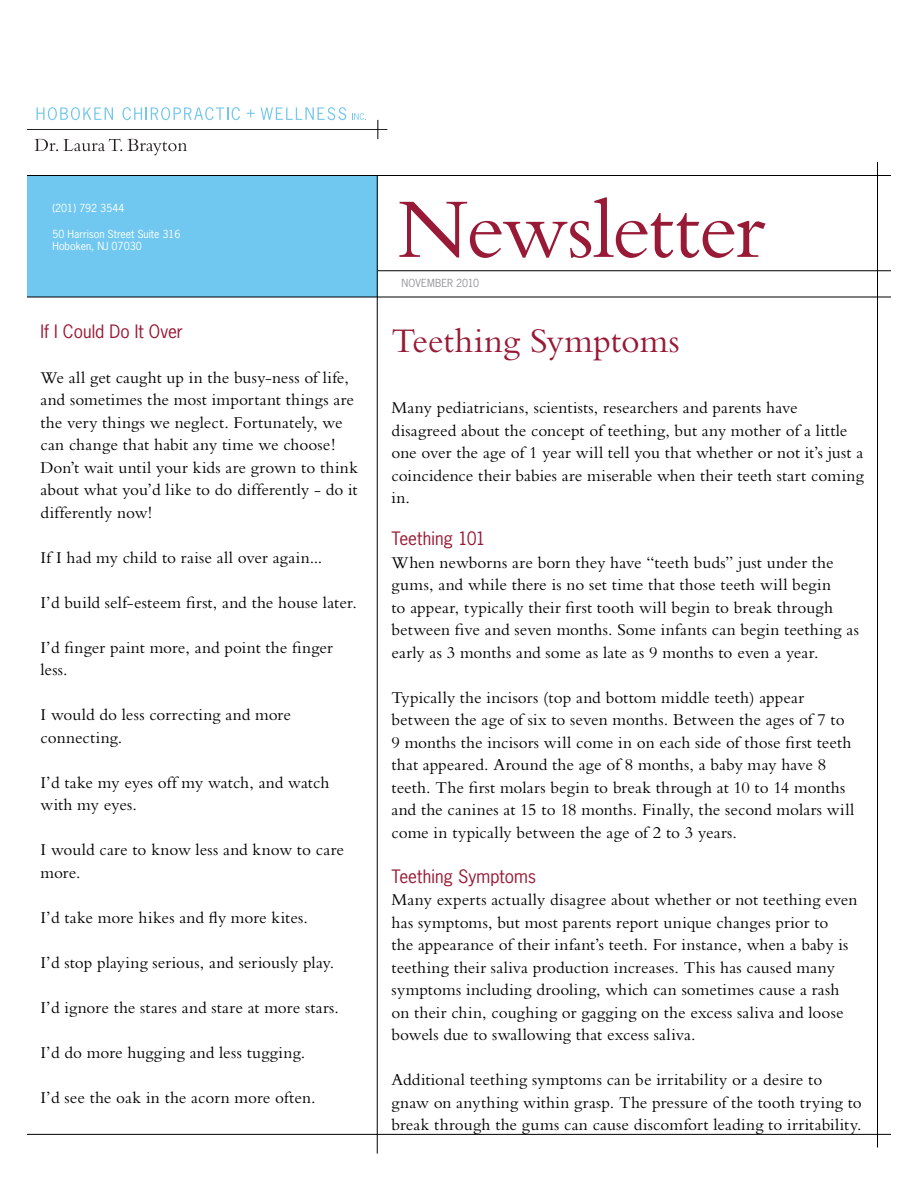
<style>
.page{position:relative;width:918px;height:1188px;background:#fff}
.page>*{position:absolute;margin:0;border:0;box-sizing:border-box;transform-origin:0 0}
.t1{font:88.5px "Bembo";letter-spacing:-.025em;color:#981a36}
.t2{font:36px "Bembo";color:#981a36}
.t3{font:17.4px "News Gothic";letter-spacing:.005em;color:#981a36}
.t4{font:17.4px "News Gothic";letter-spacing:-.025em;color:#981a36}
.t5{font:17.25px/22.5px "Bembo";letter-spacing:.005em;color:#000}
.t6{font:10.5px/12.6px "News Gothic";color:#fff}
.t7{font:10.5px "News Gothic";color:#939598}
</style>
<div class="page">
<div style="left:27px;top:176px;width:351px;height:121px;background:#70c8f1"></div>
<hr style="left:27px;top:175px;width:864px;height:1px;background:#000">
<hr style="left:27px;top:1134px;width:864px;height:1px;background:#000">
<hr style="left:877px;top:162px;width:1px;height:986px;background:#000">
<hr style="left:377px;top:176px;width:1px;height:978px;background:#000">
<hr style="left:27px;top:297px;width:864px;height:1px;background:#000">
<hr style="left:378px;top:270px;width:513px;height:1px;background:#000">
<svg style="left:37px;top:107px;width:76px;height:13px"></svg>
<svg style="left:123px;top:107px;width:117px;height:13px"></svg>
<svg style="left:247px;top:109px;width:8px;height:8px"></svg>
<svg style="left:261px;top:107px;width:85px;height:13px"></svg>
<svg style="left:352px;top:113px;width:14px;height:7px"></svg>
<hr style="left:27px;top:129px;width:360px;height:1px;background:#282220">
<svg style="left:377px;top:120px;width:1px;height:19px"></svg>
<svg style="left:35px;top:139px;width:152px;height:16px"></svg>
<p class="t6" style="left:52px;top:202px;width:73px">(201) 792 3544</p>
<p class="t6" style="left:52px;top:227px;width:130px">50 Harrison Street Suite 316<br>Hoboken, NJ 07030</p>
<p class="t3" style="left:40px;top:320px;width:144px">If I Could Do It Over</p>
<p class="t5" style="left:40px;top:366px;width:319px">We all get caught up in the busy-ness of life, and sometimes the most important things are the very things we neglect. Fortunately, we can change that habit any time we choose!<br>Don’t wait until your kids are grown to think about what you’d like to do differently - do it differently now!</p>
<p class="t5" style="left:40px;top:546px;width:283px">If I had my child to raise all over again...</p>
<p class="t5" style="left:40px;top:591px;width:318px">I’d build self-esteem first, and the house later.</p>
<p class="t5" style="left:40px;top:636px;width:294px">I’d finger paint more, and point the finger less.</p>
<p class="t5" style="left:40px;top:704px;width:252px">I would do less correcting and more connecting.</p>
<p class="t5" style="left:40px;top:771px;width:290px">I’d take my eyes off my watch, and watch with my eyes.</p>
<p class="t5" style="left:40px;top:839px;width:305px">I would care to know less and know to care more.</p>
<p class="t5" style="left:40px;top:906px;width:269px">I’d take more hikes and fly more kites.</p>
<p class="t5" style="left:40px;top:951px;width:295px">I’d stop playing serious, and seriously play.</p>
<p class="t5" style="left:40px;top:996px;width:300px">I’d ignore the stares and stare at more stars.</p>
<p class="t5" style="left:40px;top:1041px;width:266px">I’d do more hugging and less tugging.</p>
<p class="t5" style="left:40px;top:1086px;width:277px">I’d see the oak in the acorn more often.</p>
<h1 class="t1" style="left:397px;top:178px;width:369px">Newsletter</h1>
<p class="t7" style="left:402px;top:276px;width:79px">november 2010</p>
<h2 class="t2" style="left:392px;top:319px;width:290px">Teething Symptoms</h2>
<p class="t5" style="left:392px;top:396px;width:474px">Many pediatricians, scientists, researchers and parents have disagreed about the concept of teething, but any mother of a little one over the age of 1 year will tell you that whether or not it’s just a coincidence their babies are miserable when their teeth start coming in.</p>
<p class="t4" style="left:392px;top:527px;width:96px">Teething 101</p>
<p class="t5" style="left:392px;top:551px;width:469px">When newborns are born they have “teeth buds” just under the gums, and while there is no set time that those teeth will begin<br>to appear, typically their first tooth will begin to break through between five and seven months. Some infants can begin teething as early as 3 months and some as late as 9 months to even a year.</p>
<p class="t5" style="left:392px;top:686px;width:464px">Typically the incisors (top and bottom middle teeth) appear between the age of six to seven months. Between the ages of 7 to 9 months the incisors will come in on each side of those first teeth that appeared. Around the age of 8 months, a baby may have 8 teeth. The first molars begin to break through at 10 to 14 months and the canines at 15 to 18 months. Finally, the second molars will come in typically between the age of 2 to 3 years.</p>
<p class="t3" style="left:392px;top:865px;width:146px">Teething Symptoms</p>
<p class="t5" style="left:392px;top:888px;width:467px">Many experts actually disagree about whether or not teething even has symptoms, but most parents report unique changes prior to<br>the appearance of their infant’s teeth. For instance, when a baby is teething their saliva production increases. This has caused many symptoms including drooling, which can sometimes cause a rash on their chin, coughing or gagging on the excess saliva and loose bowels due to swallowing that excess saliva.</p>
<p class="t5" style="left:392px;top:1068px;width:472px">Additional teething symptoms can be irritability or a desire to gnaw on anything within grasp. The pressure of the tooth trying to break through the gums can cause discomfort leading to irritability.</p>
</div>
